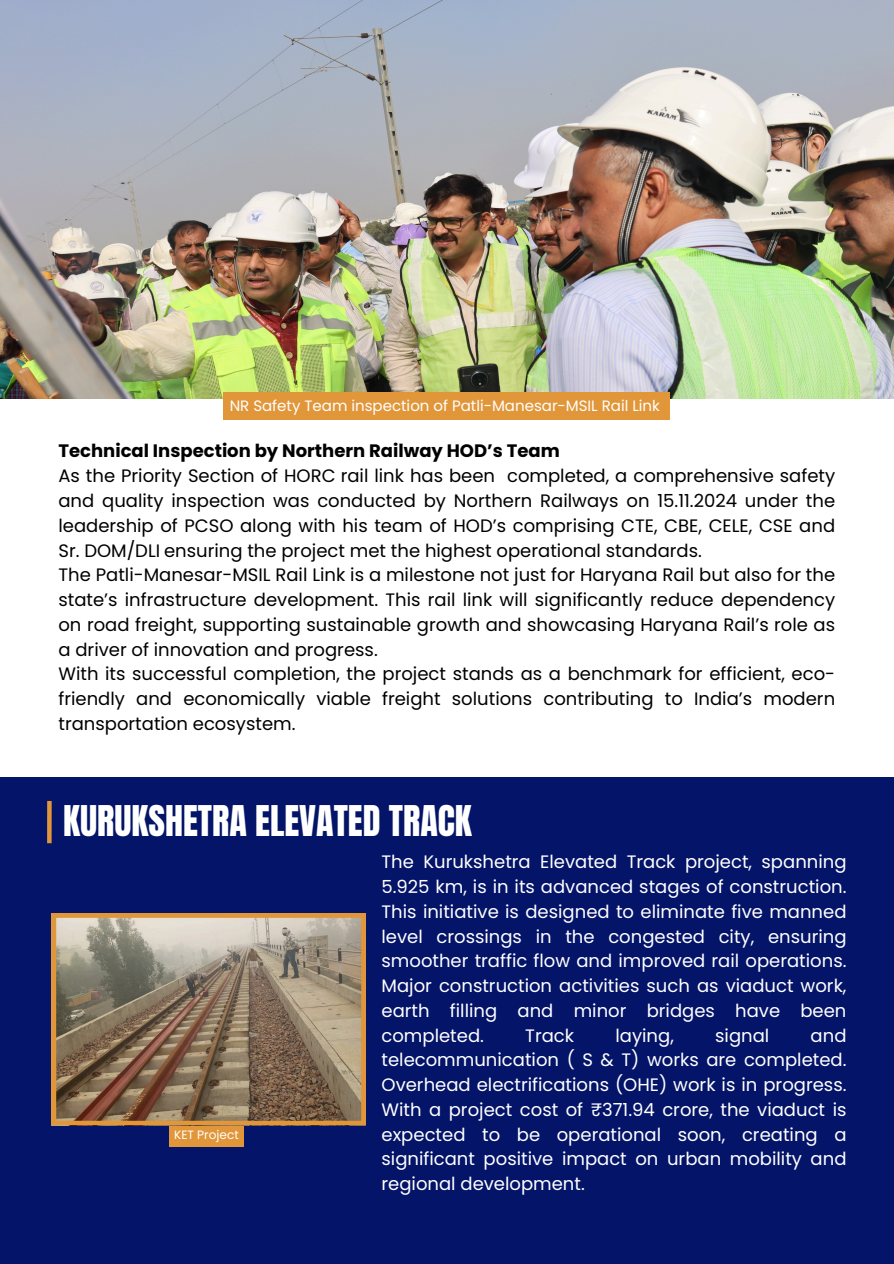
<style>
.page{position:relative;width:894px;height:1264px;background:#fff}
.page>*{position:absolute;margin:0;border:0;box-sizing:border-box;transform-origin:0 0}
.t1{font:36px "Anton";color:#fff}
.t2{font:18px/24.8px "Poppins";color:#000}
.t3{font:18px/24.8px "Poppins";color:#fff;text-align:justify}
.t4{font:15px "Poppins";color:#fff}
.t5{font:12px "Poppins";color:#fff}
.s1{font-weight:700}
</style>
<div class="page">
<img style="left:0;top:0;width:893px;height:398px">
<div style="left:223px;top:392px;width:446px;height:28px;background:#e1963a"></div>
<div style="left:0;top:777px;width:893px;height:486px;background:#041469"></div>
<div style="left:47px;top:801px;width:5px;height:42px;background:#e1963a"></div>
<div style="left:169px;top:1123px;width:74px;height:22px;background:#e1963a"></div>
<svg style="left:52px;top:913px;width:313px;height:211px;background:#96826a"></svg>
<p class="t4" style="left:229px;top:395px;width:431px">NR Safety Team inspection of Patli-Manesar-MSIL Rail Link</p>
<p class="t2" style="left:58px;top:439px;width:778px"><span class="s1">Technical Inspection by Northern Railway HOD’s Team<br></span>As the Priority Section of HORC rail link has been completed, a comprehensive safety and quality inspection was conducted by Northern Railways on 15.11.2024 under the leadership of PCSO along with his team of HOD’s comprising CTE, CBE, CELE, CSE and Sr. DOM/DLI ensuring the project met the highest operational standards.<br>The Patli-Manesar-MSIL Rail Link is a milestone not just for Haryana Rail but also for the state’s infrastructure development. This rail link will significantly reduce dependency on road freight, supporting sustainable growth and showcasing Haryana Rail’s role as a driver of innovation and progress.<br>With its successful completion, the project stands as a benchmark for efficient, eco&shy;friendly and economically viable freight solutions contributing to India’s modern transportation ecosystem.</p>
<h2 class="t1" style="left:63px;top:795px;width:410px">KURUKSHETRA ELEVATED TRACK</h2>
<p class="t5" style="left:174px;top:1126px;width:66px">KET Project</p>
<h3 class="t3" style="left:381px;top:849px;width:466px">The Kurukshetra Elevated Track project, spanning 5.925 km, is in its advanced stages of construction.<br>This initiative is designed to eliminate five manned level crossings in the congested city, ensuring smoother traffic flow and improved rail operations.<br>Major construction activities such as viaduct work, earth filling and minor bridges have been completed.</h3>
<h3 class="t3" style="left:525px;top:1022px;width:50px">Track</h3>
<h3 class="t3" style="left:615px;top:1022px;width:60px">laying,</h3>
<h3 class="t3" style="left:715px;top:1022px;width:56px">signal</h3>
<h3 class="t3" style="left:381px;top:1022px;width:466px;text-indent:429px">and telecommunication ( S &amp; T) works are completed.<br>Overhead electrifications (OHE) work is in progress.<br>With a project cost of ₹371.94 crore, the viaduct is expected to be operational soon, creating a significant positive impact on urban mobility and regional development.</h3>
</div>
